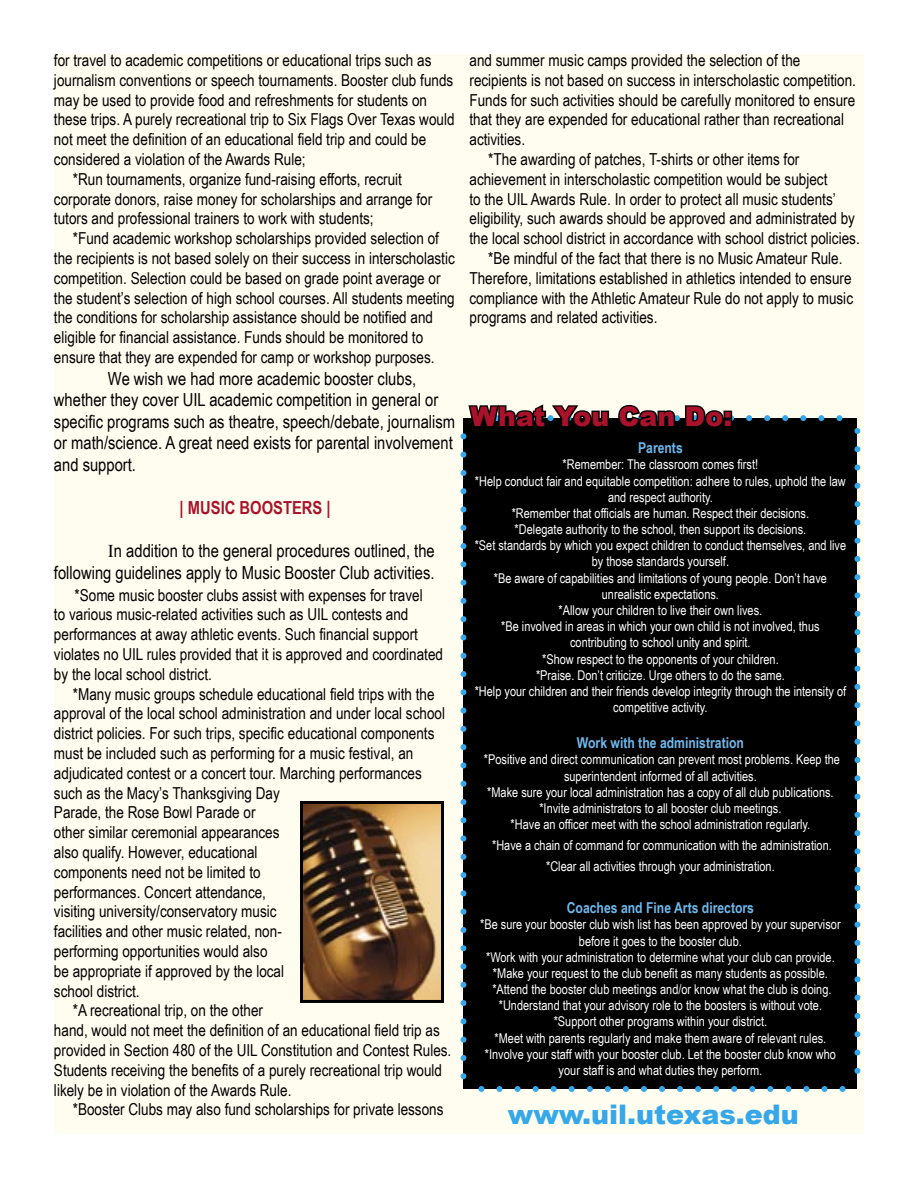
<style>
.page{position:relative;width:918px;height:1188px;background:#fff}
.page>*{position:absolute;margin:0;border:0;box-sizing:border-box;transform-origin:0 0}
.t1{font:900 27px "Arial";color:#36a7e9}
.t2{font:900 27px "Arial";letter-spacing:.005em;color:#a9122a}
.t3{font:18px/21.6px "Arial Narrow";color:#000}
.t4{font:700 18px "Arial Narrow";color:#a9122a}
.t5{font:16.5px/19.8px "Arial Narrow";color:#000}
.t6{font:700 15px "Arial Narrow";color:#6eb8ed}
.t7{font:13.5px/16.2px "Arial Narrow";color:#fff;text-align:center}
.s1{font-family:"Times New Roman"}
</style>
<div class="page">
<div style="left:54px;top:54px;width:810px;height:1080px;background:#fffdef"></div>
<img style="left:304px;top:805px;width:136px;height:194px">
<div style="left:300px;top:801px;width:144px;height:202px;border:3px solid #000"></div>
<div style="left:463px;top:418px;width:394px;height:671px;background:#000"></div>
<svg style="left:481px;top:1086px;width:365px;height:6px"></svg>
<svg style="left:854px;top:427px;width:6px;height:644px"></svg>
<svg style="left:460px;top:404px;width:380px;height:676px"></svg>
<p class="t5" style="left:54px;top:50px;width:402px">for travel to academic competitions or educational trips such as journalism conventions or speech tournaments. Booster club funds may be used to provide food and refreshments for students on these trips. A purely recreational trip to Six Flags Over Texas would not meet the definition of an educational field trip and could be considered a violation of the Awards Rule;</p>
<p class="t5" style="left:54px;top:169px;width:380px;text-indent:19px">*Run tournaments, organize fund-raising efforts, recruit corporate donors, raise money for scholarships and arrange for tutors and professional trainers to work with students;</p>
<p class="t5" style="left:54px;top:228px;width:402px;text-indent:19px">*Fund academic workshop scholarships provided selection of the recipients is not based solely on their success in interscholastic competition. Selection could be based on grade point average or the student’s selection of high school courses. All students meeting the conditions for scholarship assistance should be notified and eligible for financial assistance. Funds should be monitored to ensure that they are expended for camp or workshop purposes.</p>
<p class="t3" style="left:54px;top:367px;width:403px;text-indent:54px">We wish we had more academic booster clubs, whether they cover UIL academic competition in general or specific programs such as theatre, speech/debate, journalism or math/science. A great need exists for parental involvement and support.</p>
<p class="t4" style="left:180px;top:497px;width:152px">| MUSIC BOOSTERS |</p>
<p class="t3" style="left:54px;top:540px;width:382px;text-align:right"><span class="s1">I</span>n addition to the general procedures outlined, the following guidelines apply to Music Booster Club activities.</p>
<p class="t5" style="left:54px;top:585px;width:391px;text-indent:21px">*Some music booster clubs assist with expenses for travel<br>to various music-related activities such as UIL contests and performances at away athletic events. Such financial support violates no UIL rules provided that it is approved and coordinated by the local school district.</p>
<p class="t5" style="left:54px;top:684px;width:393px;text-indent:19px">*Many music groups schedule educational field trips with the approval of the local school administration and under local school district policies. For such trips, specific educational components must be included such as performing for a music festival, an adjudicated contest or a concert tour. Marching performances such as the Macy’s Thanksgiving Day<br>Parade, the Rose Bowl Parade or<br>other similar ceremonial appearances<br>also qualify. However, educational<br>components need not be limited to<br>performances. Concert attendance,<br>visiting university/conservatory music<br>facilities and other music related, non-<br>performing opportunities would also<br>be appropriate if approved by the local<br>school district.</p>
<p class="t5" style="left:54px;top:1001px;width:399px;text-indent:19px">*A recreational trip, on the other<br>hand, would not meet the definition of an educational field trip as provided in Section 480 of the UIL Constitution and Contest Rules.<br>Students receiving the benefits of a purely recreational trip would likely be in violation of the Awards Rule.</p>
<p class="t5" style="left:73px;top:1100px;width:372px">*Booster Clubs may also fund scholarships for private lessons</p>
<p class="t5" style="left:470px;top:50px;width:388px">and summer music camps provided the selection of the recipients is not based on success in interscholastic competition.<br>Funds for such activities should be carefully monitored to ensure that they are expended for educational rather than recreational activities.</p>
<p class="t5" style="left:470px;top:149px;width:392px;text-indent:19px">*The awarding of patches, T-shirts or other items for achievement in interscholastic competition would be subject<br>to the UIL Awards Rule. In order to protect all music students’ eligibility, such awards should be approved and administrated by the local school district in accordance with school district policies.</p>
<p class="t5" style="left:470px;top:248px;width:385px;text-indent:19px">*Be mindful of the fact that there is no Music Amateur Rule.<br>Therefore, limitations established in athletics intended to ensure compliance with the Athletic Amateur Rule do not apply to music programs and related activities.</p>
<p class="t2" style="left:470px;top:401px;width:263px">What You Can Do:</p>
<p class="t6" style="left:638px;top:439px;width:46px">Parents</p>
<p class="t7" style="left:563px;top:456px;width:197px">*Remember: The classroom comes first!</p>
<p class="t7" style="left:475px;top:473px;width:372px">*Help conduct fair and equitable competition: adhere to rules, uphold the law and respect authority.</p>
<p class="t7" style="left:512px;top:505px;width:299px">*Remember that officials are human. Respect their decisions.</p>
<p class="t7" style="left:515px;top:521px;width:293px">*Delegate authority to the school, then support its decisions.</p>
<p class="t7" style="left:475px;top:537px;width:373px">*Set standards by which you expect children to conduct themselves, and live by those standards yourself.</p>
<p class="t7" style="left:494px;top:570px;width:335px">*Be aware of capabilities and limitations of young people. Don’t have unrealistic expectations.</p>
<p class="t7" style="left:559px;top:602px;width:205px">*Allow your children to live their own lives.</p>
<p class="t7" style="left:501px;top:618px;width:320px">*Be involved in areas in which your own child is not involved, thus contributing to school unity and spirit.</p>
<p class="t7" style="left:542px;top:651px;width:238px">*Show respect to the opponents of your children.</p>
<p class="t7" style="left:536px;top:667px;width:250px">*Praise. Don’t criticize. Urge others to do the same.</p>
<p class="t7" style="left:475px;top:683px;width:373px">*Help your children and their friends develop integrity through the intensity of competitive activity.</p>
<p class="t6" style="left:577px;top:734px;width:169px">Work with the administration</p>
<p class="t7" style="left:484px;top:752px;width:358px">*Positive and direct communication can prevent most problems. Keep the superintendent informed of all activities.</p>
<p class="t7" style="left:487px;top:784px;width:348px">*Make sure your local administration has a copy of all club publications.</p>
<p class="t7" style="left:539px;top:800px;width:244px">*Invite administrators to all booster club meetings.</p>
<p class="t7" style="left:511px;top:816px;width:301px">*Have an officer meet with the school administration regularly.</p>
<p class="t7" style="left:492px;top:837px;width:341px">*Have a chain of command for communication with the administration.</p>
<p class="t7" style="left:546px;top:858px;width:230px">*Clear all activities through your administration.</p>
<p class="t6" style="left:567px;top:899px;width:189px">Coaches and Fine Arts directors</p>
<p class="t7" style="left:480px;top:916px;width:362px">*Be sure your booster club wish list has been approved by your supervisor before it goes to the booster club.</p>
<p class="t7" style="left:486px;top:949px;width:350px">*Work with your administration to determine what your club can provide.</p>
<p class="t7" style="left:493px;top:965px;width:336px">*Make your request to the club benefit as many students as possible.</p>
<p class="t7" style="left:492px;top:981px;width:341px">*Attend the booster club meetings and/or know what the club is doing.</p>
<p class="t7" style="left:499px;top:997px;width:325px">*Understand that your advisory role to the boosters is without vote.</p>
<p class="t7" style="left:554px;top:1014px;width:215px">*Support other programs within your district.</p>
<p class="t7" style="left:495px;top:1030px;width:333px">*Meet with parents regularly and make them aware of relevant rules.</p>
<p class="t7" style="left:485px;top:1046px;width:353px">*Involve your staff with your booster club. Let the booster club know who your staff is and what duties they perform.</p>
<p class="t1" style="left:508px;top:1099px;width:292px">www.uil.utexas.edu</p>
</div>
